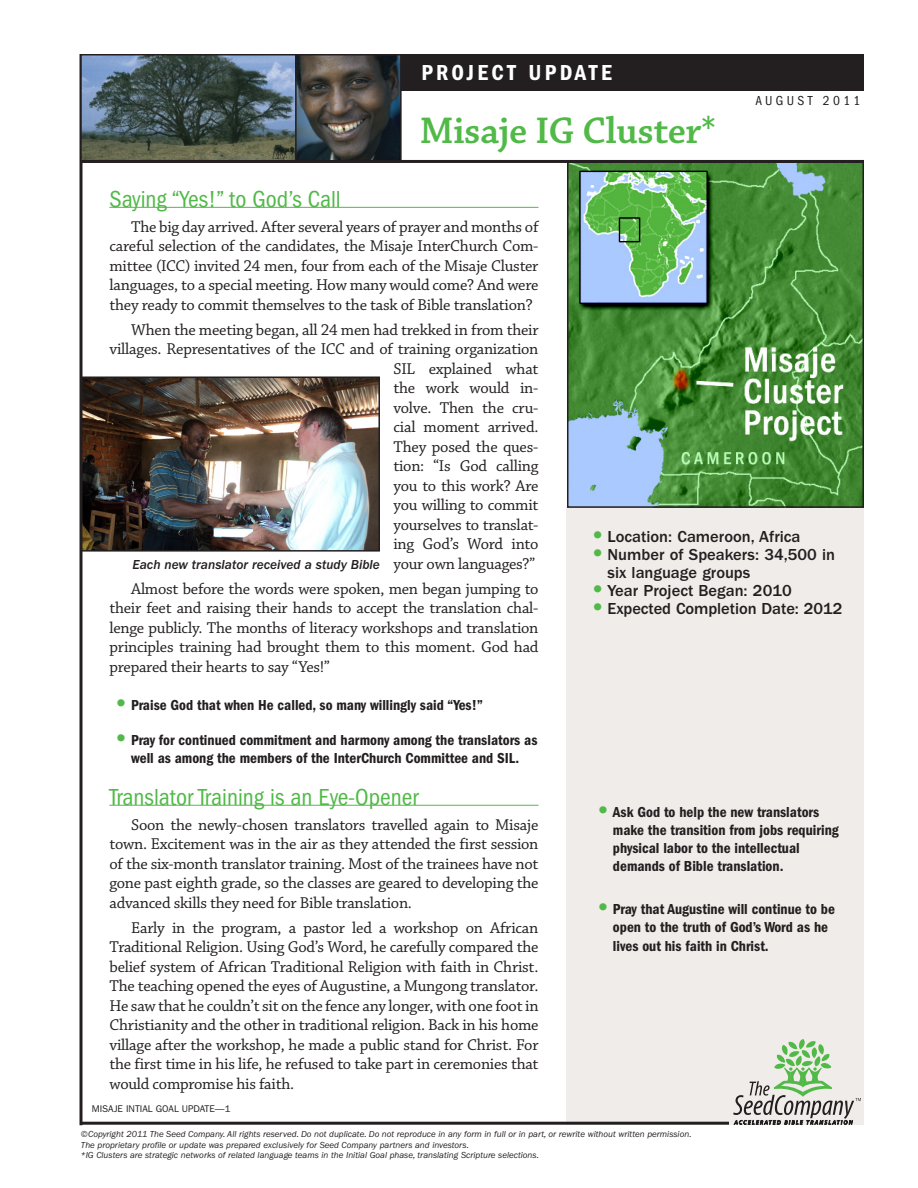
<style>
.page{position:relative;width:918px;height:1188px;background:#fff}
.page>*{position:absolute;margin:0;border:0;box-sizing:border-box;transform-origin:0 0}
.Heading-pg1_LangName{font:600 39px "Chaparral Pro";letter-spacing:-.01em;color:#51b948}
.SubHeading{font:condensed 24px "ITC Franklin Gothic Std";color:#51b948}
.Header_p1_ProjectUpd{font:22.5px "ITC Franklin Gothic Std Dm Cd";letter-spacing:.15em;color:#fff}
.Body_Text{font:16.5px/19.5px "Chaparral Pro";letter-spacing:-.015em;color:#231f20;text-align:justify}
.Sidebar_Bullet{font:500 16.5px/18px "ITC Franklin Gothic Std";color:#231f20}
.Prayer_Bullets{font:15px/18px "ITC Franklin Gothic Std Dm Cd";color:#231f20}
.Captions{font:13.5px "ITC Franklin Gothic Std Med It";color:#231f20}
.Heading-pg1_Date{font:condensed 13.5px "ITC Franklin Gothic Std";letter-spacing:.25em;color:#231f20}
.t1{font:9.75px "ITC Franklin Gothic Std";color:#231f20}
.t2{font:italic 9px/10.5px "ITC Franklin Gothic Std";color:#231f20}
.s1{font-family:"ITC Franklin Gothic Std Hvy";font-size:21px;color:#51b948}
.s2{font-family:"ITC Franklin Gothic Std Hvy";font-weight:400;font-size:21px;color:#51b948}
</style>
<div class="page">
<div style="left:567px;top:506px;width:297px;height:619px;background:#f0ece9"></div>
<hr style="left:109px;top:207px;width:429px;height:1px;background:#51b948">
<hr style="left:109px;top:805px;width:429px;height:1px;background:#51b948">
<hr style="left:80px;top:54px;width:2px;height:1071px;background:#231f20">
<hr style="left:82px;top:1122px;width:647px;height:3px;background:#231f20">
<div style="left:400px;top:54px;width:464px;height:36px;background:#231f20"></div>
<img style="left:83px;top:57px;width:211px;height:103px">
<div style="left:80px;top:54px;width:217px;height:109px;border:2px solid #231f20"></div>
<svg style="left:298px;top:57px;width:101px;height:103px;background:#464644"></svg>
<div style="left:295px;top:54px;width:107px;height:109px;border:2px solid #231f20"></div>
<img style="left:570px;top:164px;width:291px;height:341px">
<div style="left:567px;top:161px;width:297px;height:347px;border:2px solid #231f20"></div>
<svg style="left:733px;top:1039px;width:128px;height:86px"></svg>
<hr style="left:81px;top:160px;width:783px;height:3px;background:#231f20">
<img style="left:84px;top:379px;width:293px;height:170px">
<div style="left:81px;top:376px;width:299px;height:176px;border:2px solid #231f20"></div>
<p class="Header_p1_ProjectUpd" style="left:421px;top:60px;width:192px">PROJECT UPDATE</p>
<p class="Heading-pg1_LangName" style="left:420px;top:108px;width:298px">Misaje IG Cluster*</p>
<p class="Heading-pg1_Date" style="left:755px;top:93px;width:107px">AUGUST 2011</p>
<p class="SubHeading" style="left:110px;top:186px;width:233px">Saying “Yes!” to God’s Call</p>
<p class="Body_Text" style="left:110px;top:218px;width:431px;text-indent:22px">The big day arrived. After several years of prayer and months of careful selection of the candidates, the Misaje InterChurch Com&shy;mittee (ICC) invited 24 men, four from each of the Misaje Cluster languages, to a special meeting. How many would come? And were they ready to commit themselves to the task of Bible translation?</p>
<p class="Body_Text" style="left:110px;top:320px;width:431px;text-align:right">When the meeting began, all 24 men had trekked in from their villages. Representatives of the ICC and of training organization<br>SIL explained what<br>the work would in-<br>volve. Then the cru-<br>cial moment arrived.<br>They posed the ques-<br>tion: “Is God calling<br>you to this work? Are<br>you willing to commit<br>yourselves to translat-<br>ing God’s Word into<br>your own languages?”</p>
<p class="Body_Text" style="left:110px;top:579px;width:431px;text-indent:22px">Almost before the words were spoken, men began jumping to their feet and raising their hands to accept the translation chal&shy;lenge publicly. The months of literacy workshops and translation principles training had brought them to this moment. God had prepared their hearts to say “Yes!”</p>
<p class="Prayer_Bullets" style="left:115px;top:696px;width:370px"><span class="s1">•</span> Praise God that when He called, so many willingly said “Yes!”</p>
<p class="Prayer_Bullets" style="left:115px;top:732px;width:424px;text-align:center"><span class="s1">•</span> Pray for continued commitment and harmony among the translators as well as among the members of the InterChurch Committee and SIL.</p>
<p class="SubHeading" style="left:110px;top:783px;width:311px">Translator Training is an Eye-Opener</p>
<p class="Body_Text" style="left:110px;top:815px;width:431px;text-indent:22px">Soon the newly-chosen translators travelled again to Misaje town. Excitement was in the air as they attended the first session of the six-month translator training. Most of the trainees have not gone past eighth grade, so the classes are geared to developing the advanced skills they need for Bible translation.</p>
<p class="Body_Text" style="left:110px;top:918px;width:431px;text-indent:22px">Early in the program, a pastor led a workshop on African Traditional Religion. Using God’s Word, he carefully compared the belief system of African Traditional Religion with faith in Christ.<br>The teaching opened the eyes of Augustine, a Mungong translator.<br>He saw that he couldn’t sit on the fence any longer, with one foot in Christianity and the other in traditional religion. Back in his home village after the workshop, he made a public stand for Christ. For the first time in his life, he refused to take part in ceremonies that would compromise his faith.</p>
<p class="Captions" style="left:132px;top:557px;width:249px">Each new translator received a study Bible</p>
<p class="t1" style="left:92px;top:1103px;width:140px">MISAJE INTIAL GOAL UPDATE—1</p>
<p class="Sidebar_Bullet" style="left:591px;top:528px;width:211px"><span class="s2">•</span> Location: Cameroon, Africa</p>
<p class="Sidebar_Bullet" style="left:608px;top:546px;width:229px;text-indent:-16px"><span class="s2">•</span> Number of Speakers: 34,500 in six language groups</p>
<p class="Sidebar_Bullet" style="left:591px;top:582px;width:202px"><span class="s2">•</span> Year Project Began: 2010</p>
<p class="Sidebar_Bullet" style="left:591px;top:600px;width:253px"><span class="s2">•</span> Expected Completion Date: 2012</p>
<p class="Prayer_Bullets" style="left:613px;top:803px;width:227px;text-indent:-16px"><span class="s1">•</span> Ask God to help the new translators make the transition from jobs requiring physical labor to the intellectual demands of Bible translation.</p>
<p class="Prayer_Bullets" style="left:613px;top:900px;width:224px;text-indent:-16px"><span class="s1">•</span> Pray that Augustine will continue to be open to the truth of God’s Word as he</p>
<p class="Prayer_Bullets" style="left:613px;top:937px;width:157px">lives out his faith in Christ.</p>
<p class="t2" style="left:81px;top:1129px;width:612px">© Copyright 2011 The Seed Company. All rights reserved. Do not duplicate. Do not reproduce in any form in full or in part, or rewrite without written permission.<br>The proprietary profile or update was prepared exclusively for Seed Company partners and investors.</p>
<p class="t2" style="left:81px;top:1150px;width:459px">*IG Clusters are strategic networks of related language teams in the Initial Goal phase, translating Scripture selections.</p>
</div>
